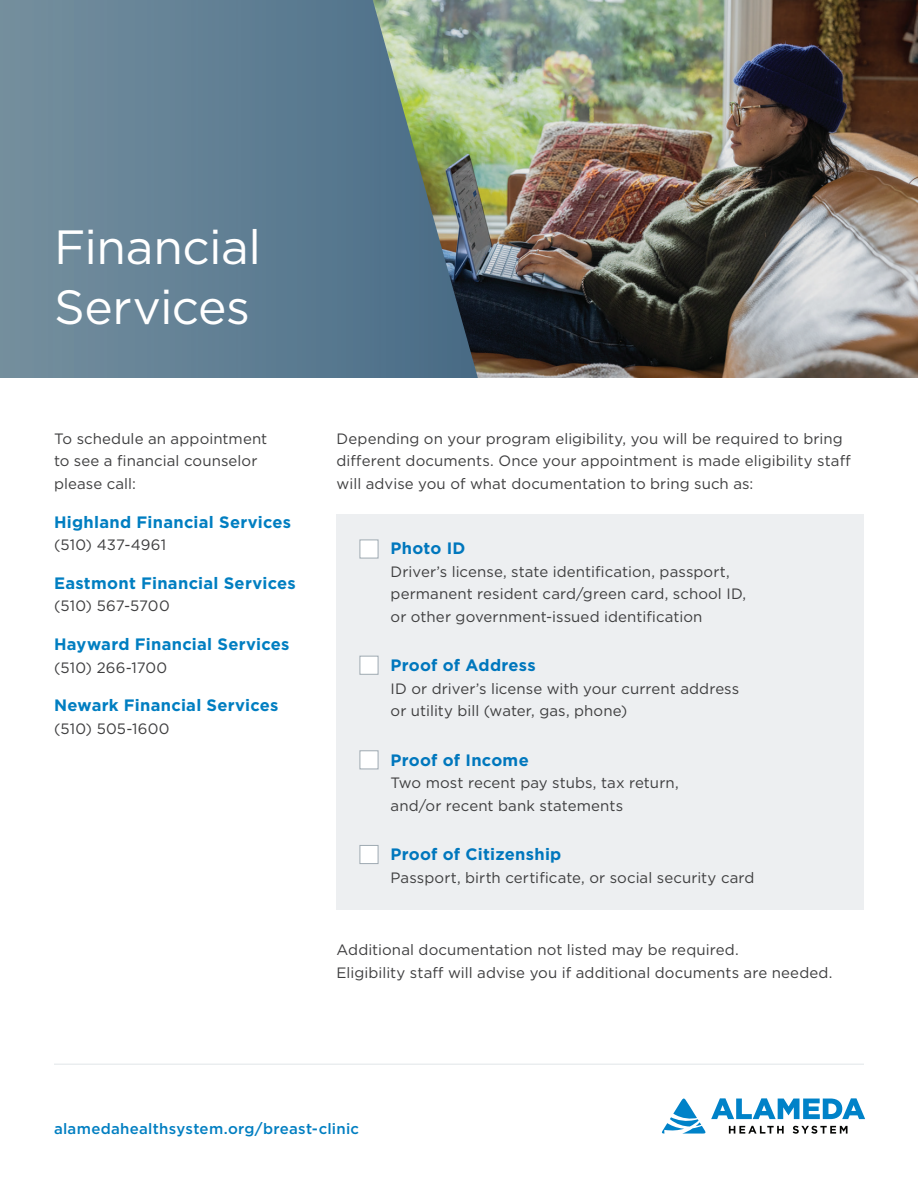
<style>
.page{position:relative;width:918px;height:1188px;background:#fff}
.page>*{position:absolute;margin:0;border:0;box-sizing:border-box;transform-origin:0 0}
.t1{font:48px/60px "Gotham";letter-spacing:-.01em;color:#fff}
.t2{font:700 16.5px "Gotham";letter-spacing:.015em;color:#007ec1}
.t3{font:700 16.5px "Gotham";letter-spacing:.015em;color:#0077bd}
.t4{font:15px/22.5px "Gotham";letter-spacing:.005em;color:#3e3e3f}
.t5{font:500 15px "Gotham";letter-spacing:.02em;color:#007ec1}
</style>
<div class="page">
<svg style="left:0;top:0;width:373px;height:378px;background:#638195"></svg>
<svg style="left:662px;top:1098px;width:203px;height:36px"></svg>
<hr style="left:54px;top:1064px;width:810px;height:1px;background:#e0e5e8">
<div style="left:337px;top:514px;width:527px;height:396px;background:#edeff1"></div>
<div style="left:360px;top:540px;width:18px;height:18px;background:#fff;border:1px solid #9faab2"></div>
<div style="left:360px;top:750px;width:18px;height:19px;background:#fff;border:1px solid #9faab2"></div>
<div style="left:360px;top:845px;width:18px;height:19px;background:#fff;border:1px solid #9faab2"></div>
<div style="left:360px;top:656px;width:18px;height:19px;background:#fff;border:1px solid #9faab2"></div>
<img style="left:373px;top:0;width:545px;height:378px">
<h1 class="t1" style="left:54px;top:216px;width:209px">Financial<br>Services</h1>
<p class="t4" style="left:54px;top:427px;width:215px">To schedule an appointment to see a financial counselor please call:</p>
<p class="t2" style="left:54px;top:511px;width:239px">Highland Financial Services</p>
<p class="t4" style="left:54px;top:533px;width:114px">(510) 437-4961</p>
<p class="t2" style="left:54px;top:572px;width:243px">Eastmont Financial Services</p>
<p class="t4" style="left:54px;top:595px;width:117px">(510) 567-5700</p>
<p class="t2" style="left:54px;top:633px;width:237px">Hayward Financial Services</p>
<p class="t4" style="left:54px;top:656px;width:115px">(510) 266-1700</p>
<p class="t2" style="left:54px;top:695px;width:226px">Newark Financial Services</p>
<p class="t4" style="left:54px;top:717px;width:117px">(510) 505-1600</p>
<p class="t4" style="left:337px;top:427px;width:516px">Depending on your program eligibility, you will be required to bring different documents. Once your appointment is made eligibility staff will advise you of what documentation to bring such as:</p>
<p class="t3" style="left:391px;top:538px;width:76px">Photo ID</p>
<p class="t4" style="left:391px;top:560px;width:357px">Driver’s license, state identification, passport, permanent resident card/green card, school ID, or other government-issued identification</p>
<p class="t3" style="left:391px;top:655px;width:147px">Proof of Address</p>
<p class="t4" style="left:391px;top:677px;width:350px">ID or driver’s license with your current address or utility bill (water, gas, phone)</p>
<p class="t3" style="left:391px;top:749px;width:140px">Proof of Income</p>
<p class="t4" style="left:391px;top:772px;width:290px">Two most recent pay stubs, tax return, and/or recent bank statements</p>
<p class="t3" style="left:391px;top:844px;width:172px">Proof of Citizenship</p>
<p class="t4" style="left:391px;top:866px;width:365px">Passport, birth certificate, or social security card</p>
<p class="t4" style="left:337px;top:938px;width:497px">Additional documentation not listed may be required.<br>Eligibility staff will advise you if additional documents are needed.</p>
<p class="t5" style="left:54px;top:1119px;width:307px">alamedahealthsystem.org/breast-clinic</p>
</div>
